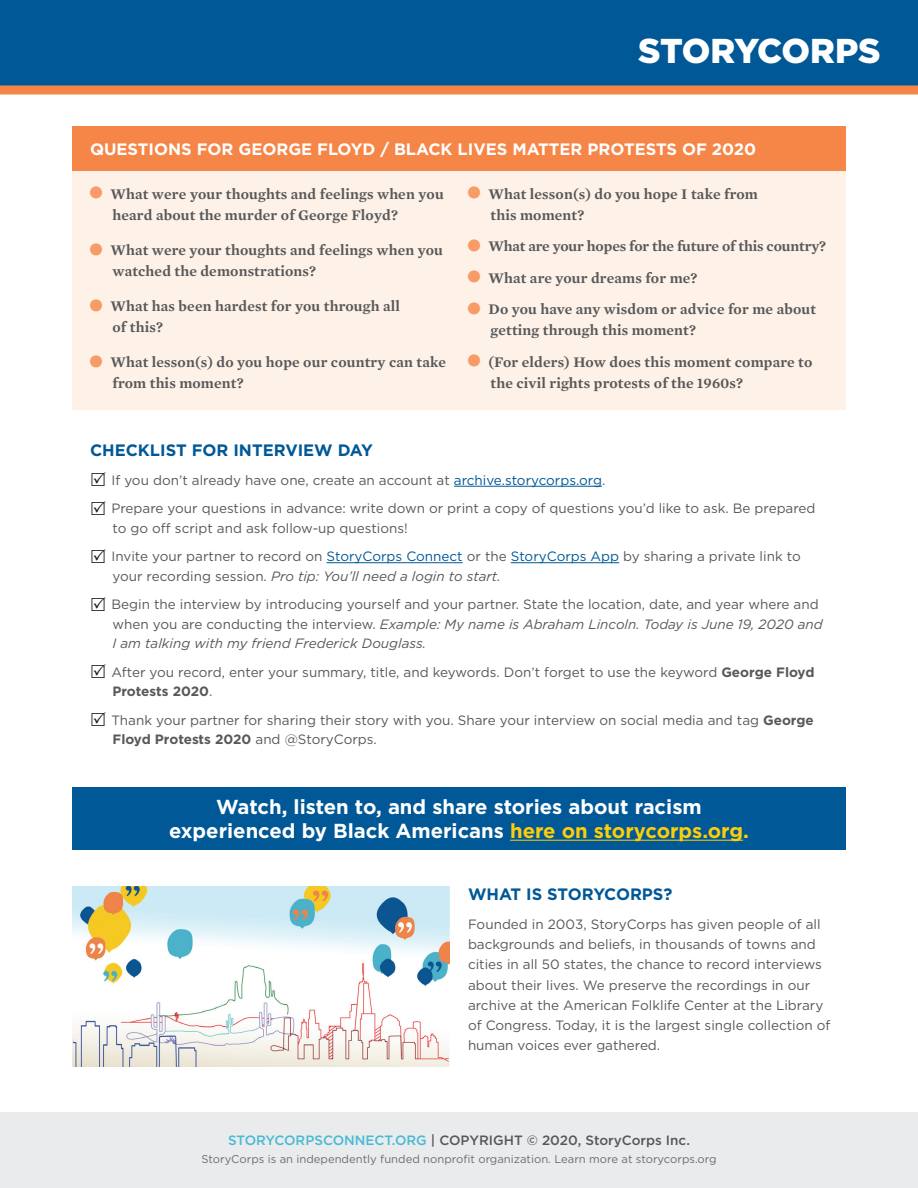
<style>
.page{position:relative;width:918px;height:1188px;background:#fff}
.page>*{position:absolute;margin:0;border:0;box-sizing:border-box;transform-origin:0 0}
.t1{font:900 34.5px "Gotham";letter-spacing:-.02em;color:#fff}
.t2{font:700 20.25px/24.3px "Gotham";color:#fff;text-align:center}
.t3{font:700 16.5px "Gotham";color:#fff}
.t4{font:700 16.5px "Gotham";color:#015897}
.t5{font:600 15px/21px "Mercury Text G1";letter-spacing:.01em;color:#57585a}
.t6{font:600 15px "Mercury Text G1";letter-spacing:-.01em;color:#57585a}
.t7{font:13.5px/20.2px "Gotham";color:#57585a}
.t8{font:italic 13.5px/19.5px "Gotham";color:#57585a}
.t9{font:500 13.5px "Gotham";color:#57585a}
.t10{font:11.25px "Gotham";color:#6c6d70}
.s1{color:#f89c67}
.s2{color:#015897}
.s3{font-style:italic}
.s4{font-style:normal}
.s5{font-weight:700}
.s6{color:#fecd08}
.s7{color:#48bad5}
</style>
<div class="page">
<div style="left:72px;top:788px;width:774px;height:62px;background:#015897"></div>
<svg style="left:0;top:0;width:918px;height:94px"></svg>
<div style="left:0;top:1112px;width:918px;height:76px;background:#e9ebec"></div>
<img style="left:72px;top:886px;width:378px;height:180px">
<hr style="left:510px;top:840px;width:233px;height:1px;background:#fecd08">
<hr style="left:454px;top:486px;width:148px;height:1px;background:#015897">
<hr style="left:327px;top:562px;width:136px;height:1px;background:#015897">
<hr style="left:511px;top:562px;width:108px;height:1px;background:#015897">
<div style="left:72px;top:126px;width:774px;height:284px;background:#fef1e7"></div>
<div style="left:72px;top:126px;width:774px;height:45px;background:#f58648"></div>
<h1 class="t1" style="left:638px;top:27px;width:244px">STORYCORPS</h1>
<p class="t3" style="left:90px;top:138px;width:668px">QUESTIONS FOR GEORGE FLOYD / BLACK LIVES MATTER PROTESTS OF 2020</p>
<p class="t5" style="left:112px;top:182px;width:333px;line-height:21.5px;text-indent:-22px"><span class="s1">■</span> What were your thoughts and feelings when you heard about the murder of George Floyd?</p>
<p class="t5" style="left:112px;top:239px;width:332px;text-indent:-22px"><sup>■</sup> What were your thoughts and feelings when you watched the demonstrations?</p>
<p class="t5" style="left:112px;top:295px;width:289px;text-indent:-22px"><span class="s1">■</span> What has been hardest for you through all of this?</p>
<p class="t5" style="left:112px;top:351px;width:335px;text-indent:-22px"><span class="s1">■</span> What lesson(s) do you hope our country can take from this moment?</p>
<p class="t5" style="left:490px;top:182px;width:269px;text-indent:-22px"><span class="s1">■</span> What lesson(s) do you hope I take from this moment?</p>
<p class="t6" style="left:468px;top:235px;width:360px"><span class="s1">■</span> What are your hopes for the future of this country?</p>
<p class="t5" style="left:468px;top:266px;width:231px"><span class="s1">■</span> What are your dreams for me?</p>
<p class="t5" style="left:490px;top:298px;width:327px;text-indent:-22px"><span class="s1">■</span> Do you have any wisdom or advice for me about getting through this moment?</p>
<p class="t5" style="left:490px;top:350px;width:324px;text-indent:-22px"><span class="s1">■</span> (For elders) How does this moment compare to the civil rights protests of the 1960s?</p>
<p class="t4" style="left:90px;top:440px;width:284px">CHECKLIST FOR INTERVIEW DAY</p>
<p class="t7" style="left:111px;top:466px;width:706px;line-height:28.5px">If you don’t already have one, create an account at <span class="s2">archive.storycorps.org</span>.<br>Prepare your questions in advance: write down or print a copy of questions you’d like to ask. Be prepared</p>
<p class="t7" style="left:111px;top:514px;width:691px;line-height:28.5px">to go off script and ask follow-up questions!<br>Invite your partner to record on <span class="s2">StoryCorps Connect</span> or the <span class="s2">StoryCorps App</span> by sharing a private link to</p>
<p class="t7" style="left:111px;top:562px;width:709px;line-height:28.5px">your recording session. <span class="s3">Pro tip: You’ll need a login to start.<br></span>Begin the interview by introducing yourself and your partner. State the location, date, and year where and</p>
<p class="t8" style="left:113px;top:614px;width:712px"><span class="s4">when you are conducting the interview.</span> Example: My name is Abraham Lincoln. Today is June 19, 2020 and<br>I am talking with my friend Frederick Douglass.</p>
<p class="t7" style="left:111px;top:662px;width:705px;line-height:19.5px">After you record, enter your summary, title, and keywords. Don’t forget to use the keyword <span class="s5">George Floyd<br>Protests 2020</span>.</p>
<p class="t7" style="left:111px;top:710px;width:704px;line-height:19.5px">Thank your partner for sharing their story with you. Share your interview on social media and tag <span class="s5">George<br>Floyd Protests 2020</span> and @StoryCorps.</p>
<h2 class="t2" style="left:169px;top:794px;width:581px">Watch, listen to, and share stories about racism experienced by Black Americans <span class="s6">here on storycorps.org.</span></h2>
<p class="t4" style="left:468px;top:883px;width:206px">WHAT IS STORYCORPS?</p>
<p class="t7" style="left:468px;top:914px;width:364px">Founded in 2003, StoryCorps has given people of all backgrounds and beliefs, in thousands of towns and cities in all 50 states, the chance to record interviews about their lives. We preserve the recordings in our archive at the American Folklife Center at the Library of Congress. Today, it is the largest single collection of human voices ever gathered.</p>
<p class="t9" style="left:228px;top:1131px;width:463px"><span class="s7">STORYCORPSCONNECT.ORG</span> | COPYRIGHT © 2020, StoryCorps Inc.</p>
<p class="t10" style="left:201px;top:1152px;width:517px">StoryCorps is an independently funded nonprofit organization. Learn more at storycorps.org</p>
</div>
